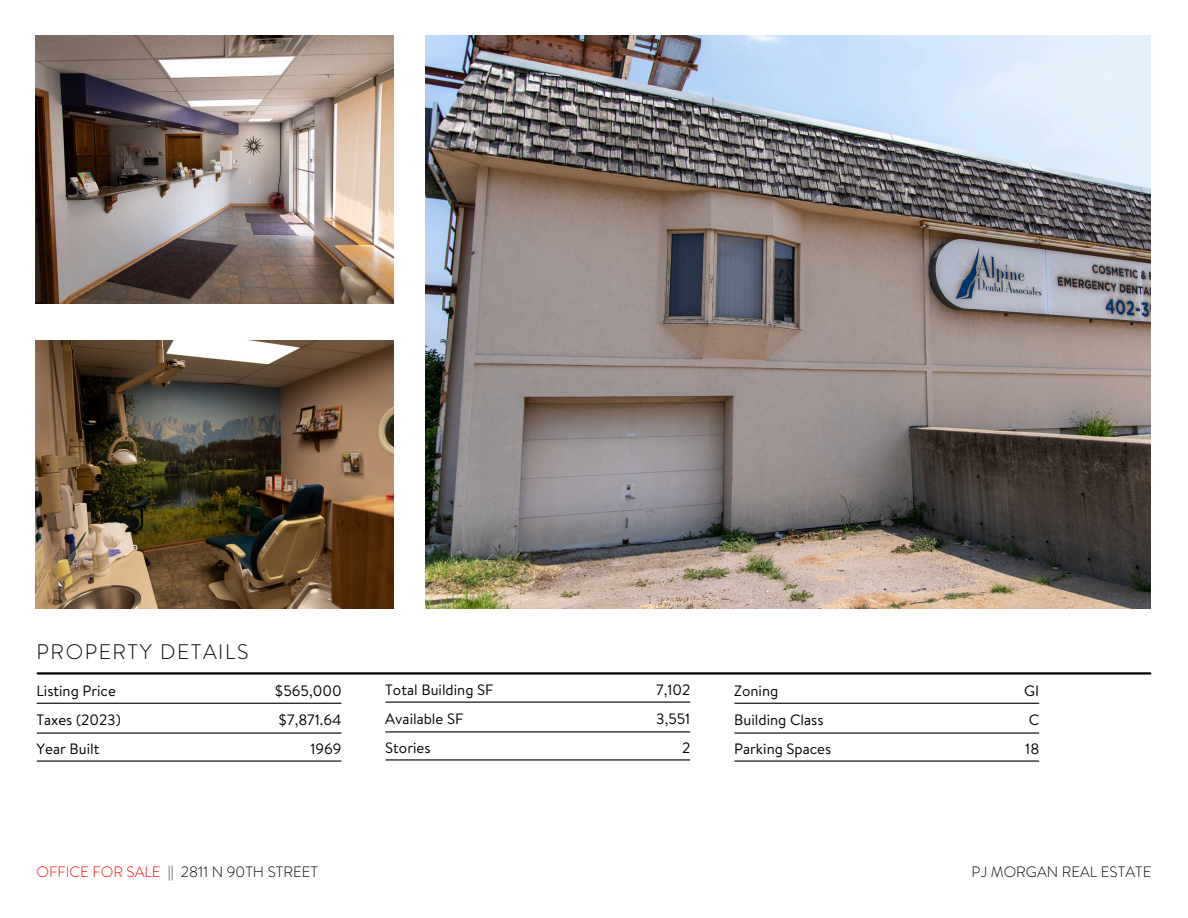
<style>
.page{position:relative;width:1188px;height:918px;background:#fff}
.page>*{position:absolute;margin:0;border:0;box-sizing:border-box;transform-origin:0 0}
.t1{font:300 21px "Brandon Text";letter-spacing:.075em;color:#000}
.t2{font:15px/29.2px "Brandon Text";color:#000;text-align:justify}
.t3{font:300 15px "Brandon Text";color:#000}
.t4{font:300 15px "Brandon Text";color:#ff0101}
.s1{color:#000}
</style>
<div class="page">
<hr style="left:38px;top:672px;width:1112px;height:3px;background:#000">
<hr style="left:37px;top:703px;width:304px;height:1px;background:#000">
<hr style="left:386px;top:702px;width:304px;height:1px;background:#000">
<hr style="left:37px;top:732px;width:304px;height:2px;background:#000">
<hr style="left:386px;top:731px;width:304px;height:1px;background:#000">
<hr style="left:37px;top:761px;width:304px;height:1px;background:#000">
<hr style="left:386px;top:759px;width:304px;height:2px;background:#000">
<img style="left:426px;top:36px;width:724px;height:573px">
<img style="left:36px;top:36px;width:358px;height:268px">
<img style="left:36px;top:341px;width:358px;height:267px">
<hr style="left:735px;top:703px;width:304px;height:1px;background:#000">
<hr style="left:735px;top:732px;width:304px;height:2px;background:#000">
<hr style="left:735px;top:761px;width:304px;height:1px;background:#000">
<p class="t1" style="left:37px;top:637px;width:213px">PROPERTY DETAILS</p>
<p class="t2" style="left:37px;top:675px;width:81px">Listing Price</p>
<p class="t2" style="left:37px;top:705px;width:86px">Taxes (2023)</p>
<p class="t2" style="left:37px;top:734px;width:64px">Year Built</p>
<p class="t2" style="left:274px;top:675px;width:69px">$565,000</p>
<p class="t2" style="left:278px;top:705px;width:65px">$7,871.64</p>
<p class="t2" style="left:311px;top:734px;width:33px">1969</p>
<p class="t2" style="left:385px;top:674px;width:110px">Total Building SF</p>
<p class="t2" style="left:385px;top:704px;width:80px">Available SF</p>
<p class="t2" style="left:385px;top:733px;width:47px">Stories</p>
<p class="t2" style="left:656px;top:674px;width:36px">7,102</p>
<p class="t2" style="left:656px;top:704px;width:36px">3,551</p>
<p class="t2" style="left:682px;top:733px;width:10px">2</p>
<h2 class="t2" style="left:734px;top:675px;width:46px">Zoning</h2>
<h2 class="t2" style="left:734px;top:705px;width:91px">Building Class</h2>
<h2 class="t2" style="left:734px;top:734px;width:99px">Parking Spaces</h2>
<p class="t2" style="left:1024px;top:675px;width:17px">GI C 18</p>
<p class="t4" style="left:37px;top:861px;width:139px">OFFICE FOR SALE <span class="s1">||</span></p>
<p class="t3" style="left:181px;top:861px;width:139px">2811 N 90TH STREET</p>
<p class="t3" style="left:972px;top:861px;width:181px">PJ MORGAN REAL ESTATE</p>
</div>
